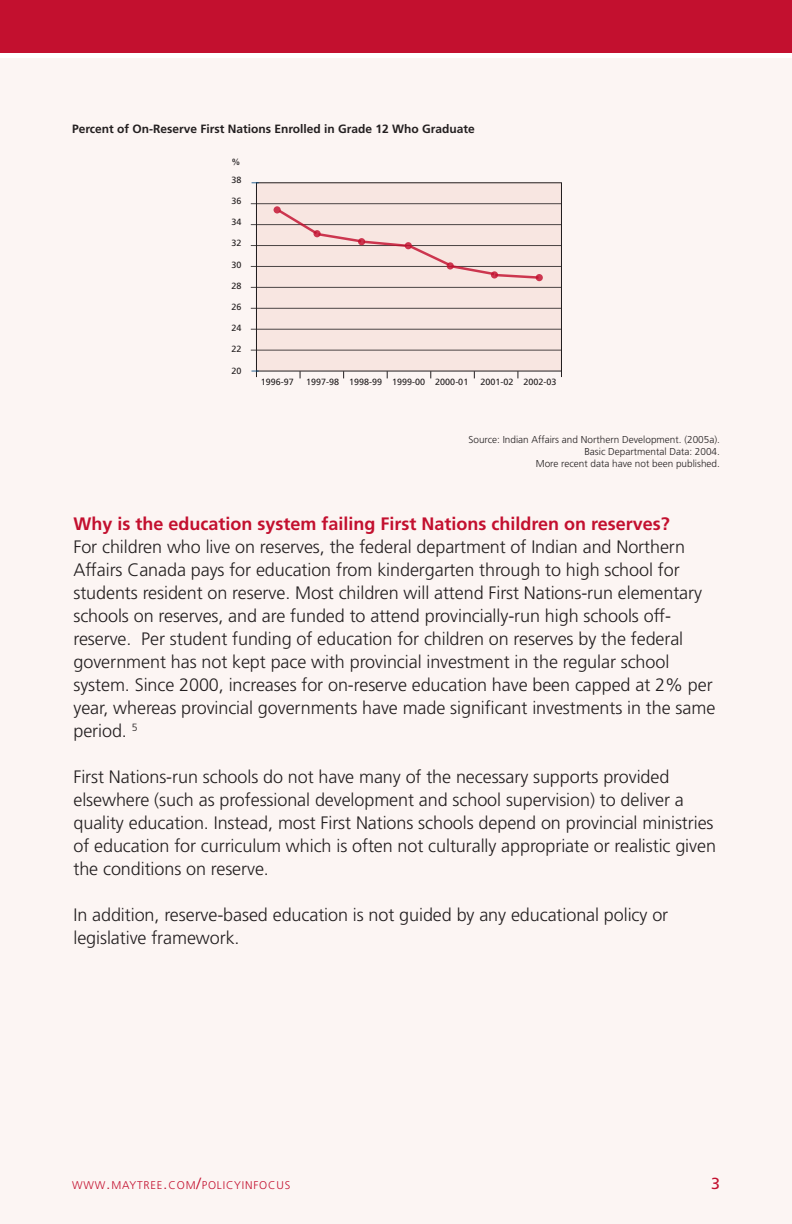
<style>
.page{position:relative;width:792px;height:1224px;background:#fff}
.page>*{position:absolute;margin:0;border:0;box-sizing:border-box;transform-origin:0 0}
.BODY{font:300 18px/23px "Frutiger";letter-spacing:-.005em;color:#231f20}
.BODY-2{font:700 18px "Frutiger";color:#c3102f}
.t1{font:16px "Frutiger";color:#c3102f}
.BODY-3{font:700 12px "Frutiger";color:#231f20}
.t2{font:300 11.2px "Frutiger";letter-spacing:.07em;color:#c3102f}
.Footnote_style{font:300 10px/12px "Frutiger";color:#231f20;text-align:right}
.BODY-4{font:9px "Frutiger";color:#231f20}
.s1{font-size:16px}
</style>
<div class="page">
<div style="left:0;top:58px;width:792px;height:1166px;background:#fcf4f1"></div>
<div style="left:0;top:0;width:792px;height:53px;background:#c3102f"></div>
<div style="left:256px;top:183px;width:305px;height:188px;background:#f8e6e1"></div>
<hr style="left:561px;top:184px;width:1px;height:193px;background:#231f20">
<hr style="left:256px;top:184px;width:1px;height:193px;background:#231f20">
<hr style="left:251px;top:203px;width:311px;height:1px;background:#231f20">
<hr style="left:251px;top:224px;width:311px;height:1px;background:#231f20">
<hr style="left:251px;top:245px;width:311px;height:1px;background:#231f20">
<hr style="left:251px;top:266px;width:311px;height:1px;background:#231f20">
<hr style="left:251px;top:287px;width:311px;height:1px;background:#231f20">
<hr style="left:251px;top:308px;width:311px;height:1px;background:#231f20">
<hr style="left:251px;top:329px;width:311px;height:1px;background:#231f20">
<hr style="left:251px;top:350px;width:311px;height:1px;background:#231f20">
<svg style="left:274px;top:206px;width:7px;height:8px"></svg>
<div style="left:536px;top:274px;width:7px;height:7px;background:#cc364f;border-radius:50%"></div>
<svg style="left:277px;top:208px;width:264px;height:72px"></svg>
<p class="BODY-3" style="left:72px;top:121px;width:404px">Percent of On-Reserve First Nations Enrolled in Grade 12 Who Graduate</p>
<p class="BODY-4" style="left:232px;top:157px;width:10px">%</p>
<p class="BODY-4" style="left:232px;top:174px;width:12px">38</p>
<p class="BODY-4" style="left:232px;top:196px;width:12px">36</p>
<p class="BODY-4" style="left:232px;top:217px;width:12px">34</p>
<p class="BODY-4" style="left:232px;top:238px;width:12px">32</p>
<p class="BODY-4" style="left:232px;top:259px;width:12px">30</p>
<p class="BODY-4" style="left:232px;top:280px;width:12px">28</p>
<p class="BODY-4" style="left:232px;top:302px;width:12px">26</p>
<p class="BODY-4" style="left:232px;top:323px;width:12px">24</p>
<p class="BODY-4" style="left:232px;top:344px;width:12px">22</p>
<p class="BODY-4" style="left:232px;top:365px;width:12px">20</p>
<p class="BODY-4" style="left:261px;top:377px;width:35px">1996-97</p>
<p class="BODY-4" style="left:306px;top:377px;width:35px">1997-98</p>
<p class="BODY-4" style="left:349px;top:377px;width:35px">1998-99</p>
<p class="BODY-4" style="left:392px;top:377px;width:35px">1999-00</p>
<p class="BODY-4" style="left:435px;top:377px;width:35px">2000-01</p>
<p class="BODY-4" style="left:480px;top:377px;width:35px">2001-02</p>
<p class="BODY-4" style="left:524px;top:377px;width:35px">2002-03</p>
<p class="Footnote_style" style="left:468px;top:433px;width:253px">Source: Indian Affairs and Northern Development. (2005a).<br>Basic Departmental Data: 2004.<br>More recent data have not been published.</p>
<p class="BODY-2" style="left:74px;top:514px;width:598px">Why is the education system failing First Nations children on reserves?</p>
<p class="BODY" style="left:74px;top:536px;width:643px">For children who live on reserves, the federal department of Indian and Northern Affairs Canada pays for education from kindergarten through to high school for students resident on reserve. Most children will attend First Nations-run elementary schools on reserves, and are funded to attend provincially-run high schools off&shy;reserve. Per student funding of education for children on reserves by the federal government has not kept pace with provincial investment in the regular school system. Since 2000, increases for on-reserve education have been capped at 2% per year, whereas provincial governments have made significant investments in the same period. <sup>5</sup></p>
<p class="BODY" style="left:74px;top:766px;width:644px">First Nations-run schools do not have many of the necessary supports provided elsewhere (such as professional development and school supervision) to deliver a quality education. Instead, most First Nations schools depend on provincial ministries of education for curriculum which is often not culturally appropriate or realistic given the conditions on reserve.</p>
<p class="BODY" style="left:74px;top:904px;width:596px">In addition, reserve-based education is not guided by any educational policy or legislative framework.</p>
<p class="t2" style="left:72px;top:1178px;width:220px">WWW<span class="s1">.</span>MAYTREE<span class="s1">.</span>COM<span class="s1">/</span>POLICYINFOCUS</p>
<p class="t1" style="left:711px;top:1174px;width:10px">3</p>
</div>
